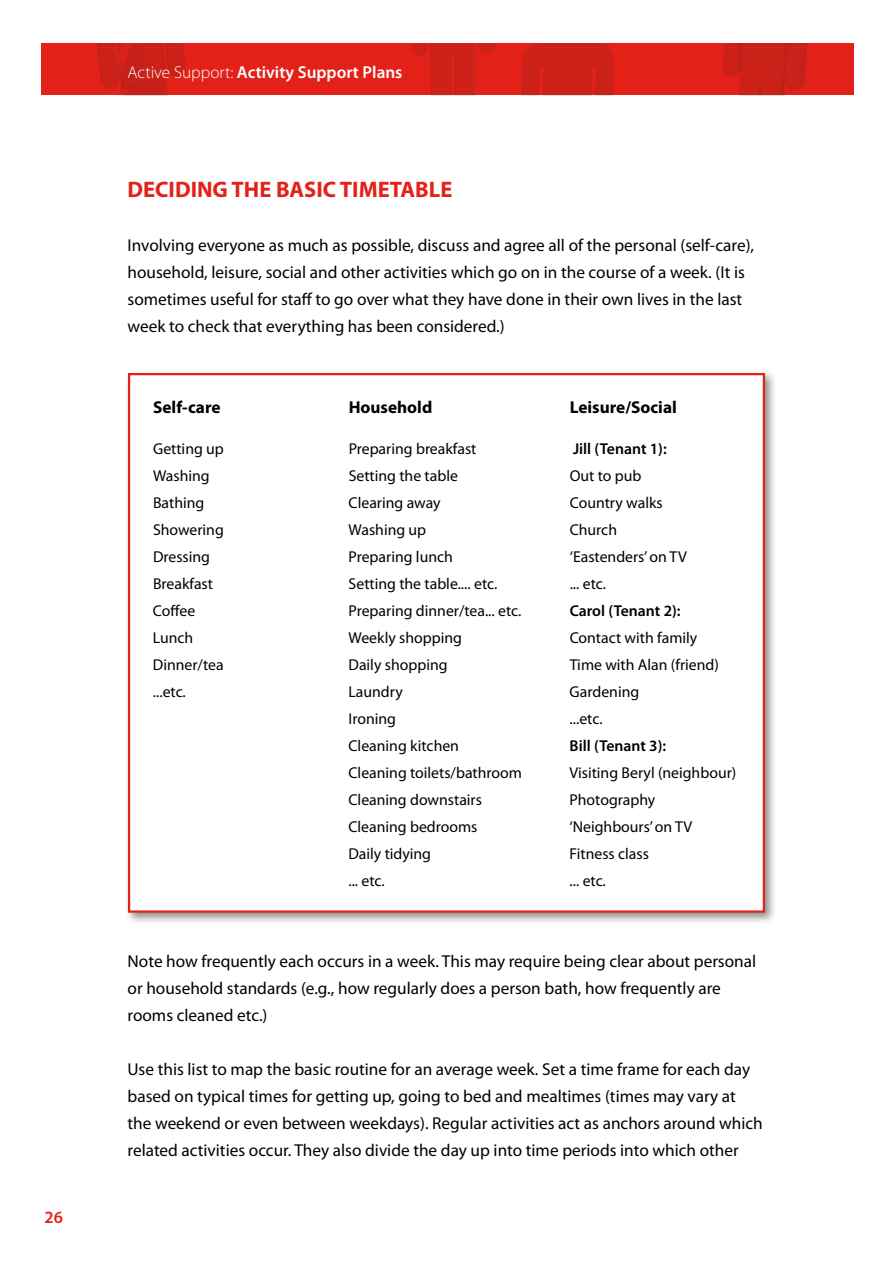
<style>
.page{position:relative;width:893px;height:1263px;background:#fff}
.page>*{position:absolute;margin:0;border:0;box-sizing:border-box;transform-origin:0 0}
.t1{font:700 22.5px "Myriad Pro";color:#e32119}
.t2{font:17.25px/27px "Myriad Pro";color:#000}
.t3{font:600 17.25px "Myriad Pro";color:#fff}
.t4{font:700 17.25px "Myriad Pro";color:#000}
.t5{font:600 17.25px "Myriad Pro";color:#e32119}
.t6{font:15.75px "Myriad Pro";color:#000}
.t7{font:600 15.75px "Myriad Pro";color:#000}
.s1{font-weight:300}
</style>
<div class="page">
<img style="left:41px;top:43px;width:811px;height:53px">
<div style="left:124px;top:369px;width:653px;height:556px;background:#000;opacity:.45"></div>
<div style="left:128px;top:373px;width:637px;height:540px;background:#fff;border:2px solid #e32119"></div>
<p class="t5" style="left:44px;top:1208px;width:20px">26</p>
<p class="t3" style="left:128px;top:62px;width:276px"><span class="s1">Active Support:</span> Activity Support Plans</p>
<h1 class="t1" style="left:128px;top:177px;width:326px">DECIDING THE BASIC TIMETABLE</h1>
<p class="t2" style="left:128px;top:232px;width:628px">Involving everyone as much as possible, discuss and agree all of the personal (self-care), household, leisure, social and other activities which go on in the course of a week. (It is sometimes useful for staff to go over what they have done in their own lives in the last week to check that everything has been considered.)</p>
<p class="t4" style="left:153px;top:398px;width:69px">Self-care</p>
<p class="t4" style="left:349px;top:398px;width:85px">Household</p>
<p class="t4" style="left:570px;top:398px;width:109px">Leisure/Social</p>
<p class="t6" style="left:153px;top:440px;width:72px">Getting up</p>
<p class="t6" style="left:349px;top:440px;width:129px">Preparing breakfast</p>
<p class="t7" style="left:573px;top:440px;width:95px">Jill (Tenant 1):</p>
<p class="t6" style="left:153px;top:467px;width:58px">Washing</p>
<p class="t6" style="left:349px;top:467px;width:111px">Setting the table</p>
<p class="t6" style="left:570px;top:467px;width:73px">Out to pub</p>
<p class="t6" style="left:153px;top:494px;width:53px">Bathing</p>
<p class="t6" style="left:349px;top:494px;width:93px">Clearing away</p>
<p class="t6" style="left:570px;top:494px;width:94px">Country walks</p>
<p class="t6" style="left:153px;top:521px;width:72px">Showering</p>
<p class="t6" style="left:349px;top:521px;width:79px">Washing up</p>
<p class="t6" style="left:570px;top:521px;width:49px">Church</p>
<p class="t6" style="left:153px;top:548px;width:59px">Dressing</p>
<p class="t6" style="left:349px;top:548px;width:106px">Preparing lunch</p>
<p class="t6" style="left:570px;top:548px;width:119px">‘Eastenders’ on TV</p>
<p class="t6" style="left:153px;top:575px;width:62px">Breakfast</p>
<p class="t6" style="left:349px;top:575px;width:150px">Setting the table.... etc.</p>
<p class="t6" style="left:570px;top:575px;width:38px">... etc.</p>
<p class="t6" style="left:153px;top:602px;width:44px">Coffee</p>
<p class="t6" style="left:349px;top:602px;width:174px">Preparing dinner/tea... etc.</p>
<p class="t7" style="left:570px;top:602px;width:112px">Carol (Tenant 2):</p>
<p class="t6" style="left:153px;top:629px;width:42px">Lunch</p>
<p class="t6" style="left:349px;top:629px;width:115px">Weekly shopping</p>
<p class="t6" style="left:570px;top:629px;width:129px">Contact with family</p>
<p class="t6" style="left:153px;top:656px;width:72px">Dinner/tea</p>
<p class="t6" style="left:349px;top:656px;width:101px">Daily shopping</p>
<p class="t6" style="left:570px;top:656px;width:151px">Time with Alan (friend)</p>
<p class="t6" style="left:153px;top:683px;width:34px">...etc.</p>
<p class="t6" style="left:349px;top:683px;width:56px">Laundry</p>
<p class="t6" style="left:570px;top:683px;width:71px">Gardening</p>
<p class="t6" style="left:348px;top:710px;width:49px">Ironing</p>
<p class="t6" style="left:570px;top:710px;width:34px">...etc.</p>
<p class="t6" style="left:348px;top:737px;width:112px">Cleaning kitchen</p>
<p class="t7" style="left:570px;top:737px;width:98px">Bill (Tenant 3):</p>
<p class="t6" style="left:348px;top:764px;width:175px">Cleaning toilets/bathroom</p>
<p class="t6" style="left:570px;top:764px;width:168px">Visiting Beryl (neighbour)</p>
<p class="t6" style="left:348px;top:791px;width:135px">Cleaning downstairs</p>
<p class="t6" style="left:570px;top:791px;width:87px">Photography</p>
<p class="t6" style="left:348px;top:818px;width:131px">Cleaning bedrooms</p>
<p class="t6" style="left:570px;top:818px;width:124px">‘Neighbours’ on TV</p>
<p class="t6" style="left:348px;top:845px;width:84px">Daily tidying</p>
<p class="t6" style="left:570px;top:845px;width:81px">Fitness class</p>
<p class="t6" style="left:348px;top:872px;width:38px">... etc.</p>
<p class="t6" style="left:570px;top:872px;width:38px">... etc.</p>
<p class="t2" style="left:128px;top:948px;width:630px">Note how frequently each occurs in a week. This may require being clear about personal or household standards (e.g., how regularly does a person bath, how frequently are rooms cleaned etc.)</p>
<p class="t2" style="left:128px;top:1056px;width:637px">Use this list to map the basic routine for an average week. Set a time frame for each day based on typical times for getting up, going to bed and mealtimes (times may vary at the weekend or even between weekdays). Regular activities act as anchors around which related activities occur. They also divide the day up into time periods into which other</p>
</div>
